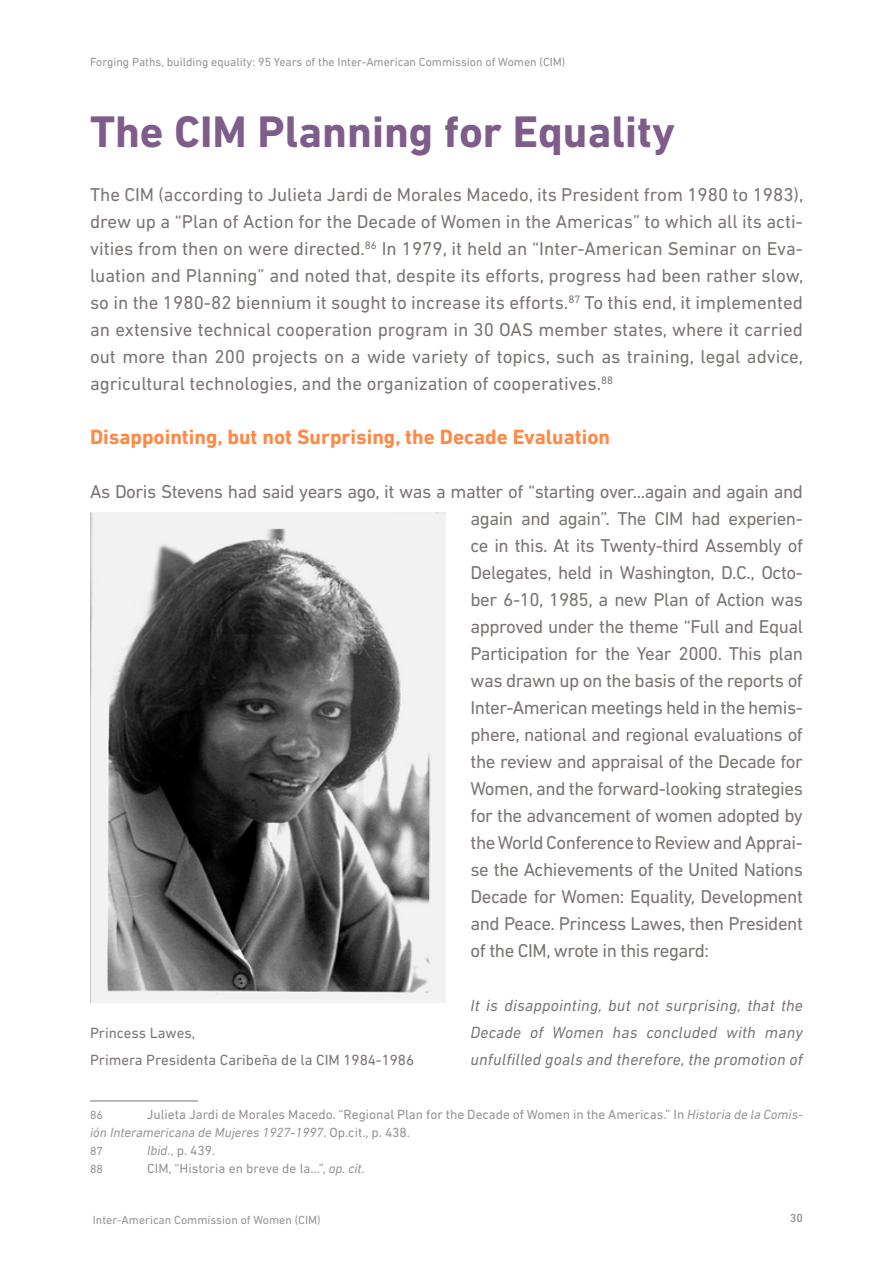
<style>
.page{position:relative;width:893px;height:1263px;background:#fff}
.page>*{position:absolute;margin:0;border:0;box-sizing:border-box;transform-origin:0 0}
.t1{font:700 45px "DIN Next LT Pro";color:#7e5d8b}
.t2{font:700 21px "DIN Next LT Pro";color:#ff8845}
.t3{font:18.9px/27px "DIN Next LT Pro";letter-spacing:-.025em;color:#7d7574;text-align:justify}
.t4{font:italic 16.5px/27px "DIN Next LT Pro";letter-spacing:.01em;color:#7d7574;text-align:justify}
.t5{font:15px/27px "DIN Next LT Pro";color:#7d7574}
.t6{font:13.5px/18px "DIN Next LT Pro";color:#999393}
.t7{font:12px "DIN Next LT Pro";color:#999393}
.t8{font:500 12px "DIN Next LT Pro";color:#999393}
.s1{font-style:italic}
</style>
<div class="page">
<hr style="left:90px;top:1100px;width:108px;height:1px;background:#7d7574">
<img style="left:90px;top:512px;width:355px;height:490px">
<p class="t7" style="left:90px;top:55px;width:477px">Forging Paths, building equality: 95 Years of the Inter-American Commission of Women (CIM)</p>
<h1 class="t1" style="left:90px;top:105px;width:586px">The CIM Planning for Equality</h1>
<p class="t3" style="left:90px;top:181px;width:715px">The CIM (according to Julieta Jardi de Morales Macedo, its President from 1980 to 1983), drew up a “Plan of Action for the Decade of Women in the Americas” to which all its acti&shy;vities from then on were directed.<sup>86</sup> In 1979, it held an “Inter-American Seminar on Eva&shy;luation and Planning” and noted that, despite its efforts, progress had been rather slow, so in the 1980-82 biennium it sought to increase its efforts.<sup>87</sup> To this end, it implemented an extensive technical cooperation program in 30 OAS member states, where it carried out more than 200 projects on a wide variety of topics, such as training, legal advice, agricultural technologies, and the organization of cooperatives.<sup>88</sup></p>
<p class="t2" style="left:90px;top:424px;width:522px">Disappointing, but not Surprising, the Decade Evaluation</p>
<p class="t3" style="left:470px;top:478px;width:334px;text-indent:-380px">As Doris Stevens had said years ago, it was a matter of “starting over...again and again and again and again”. The CIM had experien&shy;ce in this. At its Twenty-third Assembly of Delegates, held in Washington, D.C., Octo&shy;ber 6-10, 1985, a new Plan of Action was approved under the theme “Full and Equal Participation for the Year 2000. This plan was drawn up on the basis of the reports of Inter-American meetings held in the hemis&shy;phere, national and regional evaluations of the review and appraisal of the Decade for Women, and the forward-looking strategies for the advancement of women adopted by the World Conference to Review and Apprai&shy;se the Achievements of the United Nations Decade for Women: Equality, Development and Peace. Princess Lawes, then President of the CIM, wrote in this regard:</p>
<p class="t4" style="left:470px;top:992px;width:334px">It is disappointing, but not surprising, that the Decade of Women has concluded with many unfulfilled goals and therefore, the promotion of</p>
<p class="t5" style="left:90px;top:1019px;width:326px">Princess Lawes,<br>Primera Presidenta Caribeña de la CIM 1984-1986</p>
<p class="t6" style="left:90px;top:1105px;width:714px;text-indent:57px">Julieta Jardi de Morales Macedo. “Regional Plan for the Decade of Women in the Americas.” In <span class="s1">Historia de la Comis&shy;ión Interamericana de Mujeres 1927-1997</span>. Op.cit., p. 438.</p>
<p class="t7" style="left:90px;top:1144px;width:15px">87</p>
<p class="t6" style="left:147px;top:1141px;width:70px"><span class="s1">Ibid</span>., p. 439.</p>
<p class="t7" style="left:90px;top:1162px;width:15px">88</p>
<p class="t6" style="left:147px;top:1159px;width:219px">CIM, “Historia en breve de la...”, <span class="s1">op. cit.</span></p>
<p class="t7" style="left:90px;top:1108px;width:15px">86</p>
<p class="t7" style="left:93px;top:1213px;width:229px">Inter-American Commission of Women (CIM)</p>
<p class="t8" style="left:790px;top:1211px;width:15px">30</p>
</div>
